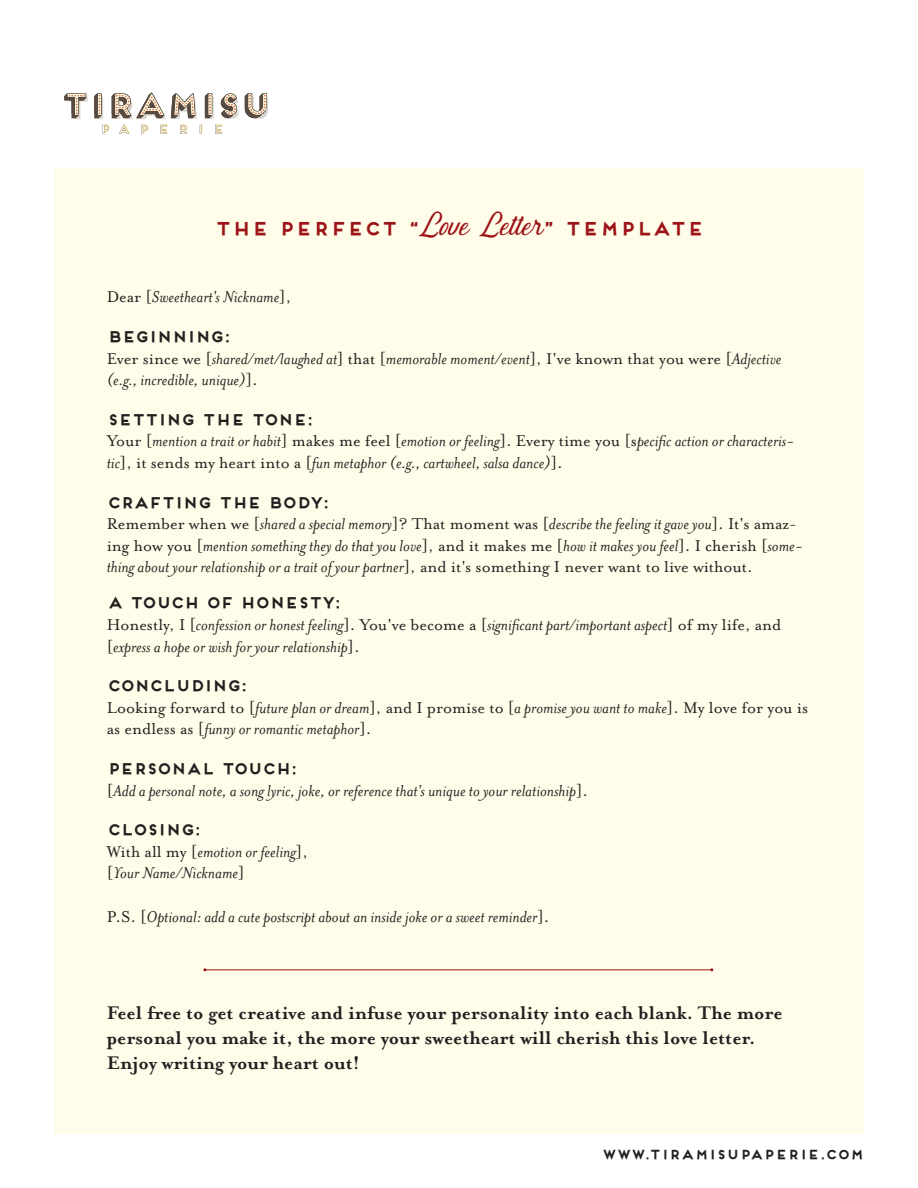
<style>
.page{position:relative;width:918px;height:1188px;background:#fff}
.page>*{position:absolute;margin:0;border:0;box-sizing:border-box;transform-origin:0 0}
.t1{font:700 21px/25.2px "Mrs Eaves OT";color:#231f20}
.t2{font:italic 18px/21.6px "Mrs Eaves OT";color:#231f20}
.t3{font:18px/21.6px "Mrs Eaves OT";color:#231f20}
.t4{font:700 18px "Frontage";color:#9c1418}
.t5{font:700 15px "Frontage";letter-spacing:-.07em;color:#231f20}
.t6{font:700 12.75px "Frontage";color:#231f20}
.s1{font-family:"Barley Script";font-weight:400;font-size:36px}
.s2{font-style:normal}
.s3{font-style:italic}
</style>
<div class="page">
<div style="left:54px;top:168px;width:810px;height:966px;background:#fffde9"></div>
<svg style="left:64px;top:92px;width:204px;height:42px"></svg>
<hr style="left:205px;top:969px;width:507px;height:1px;background:#9c1418">
<p class="t4" style="left:214px;top:218px;width:491px">THE PERFECT “<span class="s1">Love Letter</span>” TEMPLATE</p>
<p class="t2" style="left:107px;top:286px;width:186px"><span class="s2">Dear [</span>Sweetheart's Nickname<span class="s2">],</span></p>
<p class="t5" style="left:107px;top:327px;width:125px">BEGINNING:</p>
<p class="t2" style="left:107px;top:348px;width:676px"><span class="s2">Ever since we [</span>shared/met/laughed at<span class="s2">] that [</span>memorable moment/event<span class="s2">], I've known that you were [</span>Adjective (e.g., incredible, unique)<span class="s2">].</span></p>
<p class="t5" style="left:107px;top:410px;width:208px">SETTING THE TONE:</p>
<p class="t2" style="left:107px;top:430px;width:689px"><span class="s2">Your [</span>mention a trait or habit<span class="s2">] makes me feel [</span>emotion or feeling<span class="s2">]. Every time you [s</span>pecific action or characteris&shy;tic<span class="s2">], it sends my heart into a [</span>fun metaphor (e.g., cartwheel, salsa dance)<span class="s2">].</span></p>
<p class="t5" style="left:107px;top:493px;width:223px">CRAFTING THE BODY:</p>
<p class="t2" style="left:107px;top:513px;width:698px"><span class="s2">Remember when we [</span>shared a special memory<span class="s2">]? That moment was [</span>describe the feeling it gave you<span class="s2">]. It's amaz&shy;ing how you [</span>mention something they do that you love<span class="s2">], and it makes me [</span>how it makes you feel<span class="s2">]. I cherish [</span>some&shy;thing about your relationship or a trait of your partner<span class="s2">], and it's something I never want to live without.</span></p>
<p class="t5" style="left:107px;top:594px;width:235px">A TOUCH OF HONESTY:</p>
<p class="t2" style="left:107px;top:614px;width:676px"><span class="s2">Honestly, I [</span>confession or honest feeling<span class="s2">]. You've become a [</span>significant part/important aspect<span class="s2">] of my life, and [</span>express a hope or wish for your relationship<span class="s2">].</span></p>
<p class="t5" style="left:107px;top:677px;width:142px">CONCLUDING:</p>
<p class="t3" style="left:107px;top:697px;width:703px">Looking forward to [<span class="s3">future plan or dream</span>], and I promise to [<span class="s3">a promise you want to make</span>]. My love for you is as endless as [<span class="s3">funny or romantic metaphor</span>].</p>
<p class="t5" style="left:107px;top:759px;width:192px">PERSONAL TOUCH:</p>
<p class="t2" style="left:107px;top:780px;width:483px"><span class="s2">[</span>Add a personal note, a song lyric, joke, or reference that's unique to your relationship<span class="s2">].</span></p>
<p class="t5" style="left:107px;top:821px;width:95px">CLOSING:</p>
<p class="t2" style="left:107px;top:841px;width:203px"><span class="s2">With all my [</span>emotion or feeling<span class="s2">], [</span>Your Name/Nickname<span class="s2">]</span></p>
<p class="t2" style="left:107px;top:906px;width:444px"><span class="s2">P.S. [</span>Optional: add a cute postscript about an inside joke or a sweet reminder<span class="s2">].</span></p>
<p class="t1" style="left:107px;top:1000px;width:677px">Feel free to get creative and infuse your personality into each blank. The more personal you make it, the more your sweetheart will cherish this love letter.<br>Enjoy writing your heart out!</p>
<p class="t6" style="left:602px;top:1146px;width:264px">WWW.TIRAMISUPAPERIE.COM</p>
</div>
